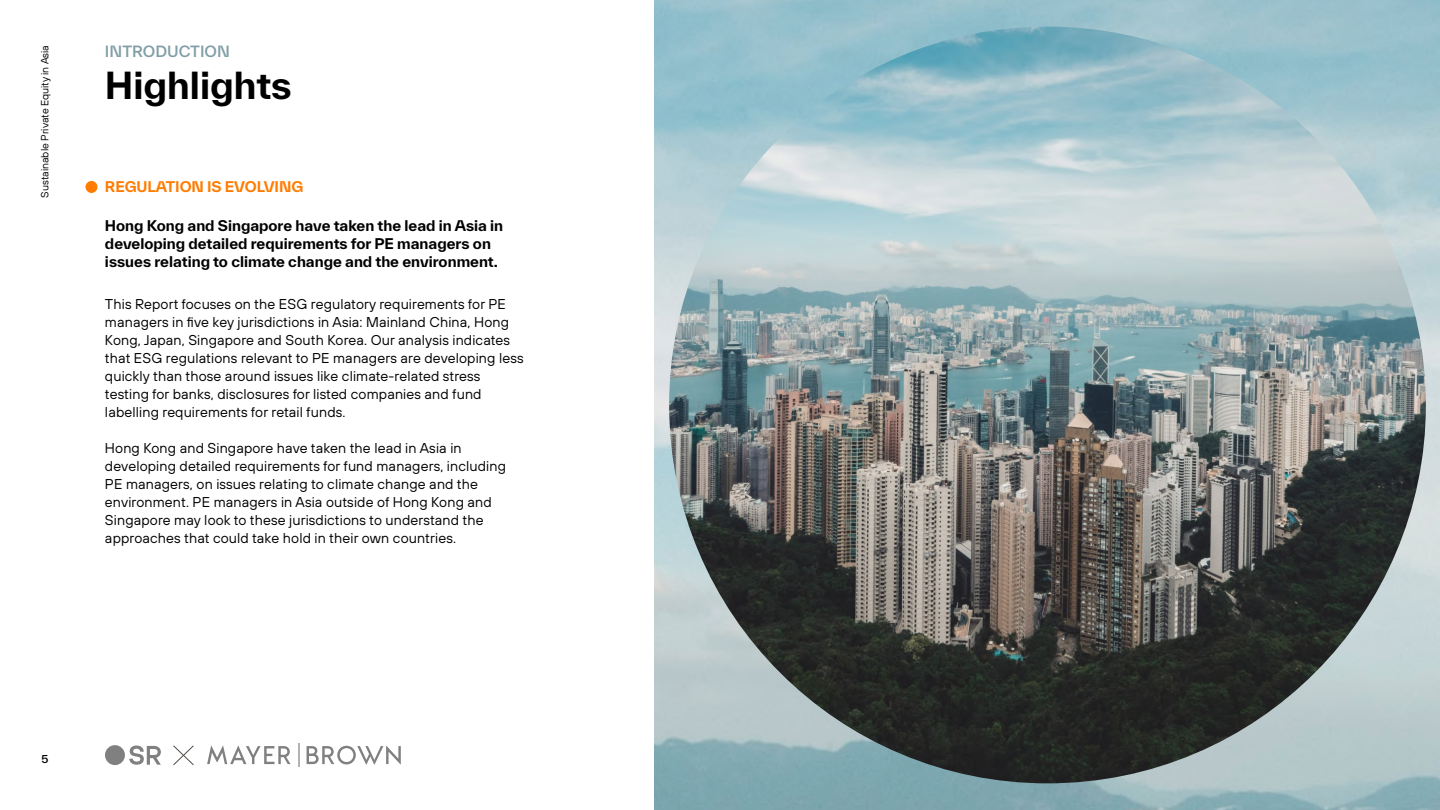
<style>
.page{position:relative;width:1440px;height:810px;background:#fff}
.page>*{position:absolute;margin:0;border:0;box-sizing:border-box;transform-origin:0 0}
.t1{font:700 36px "TWK Everett";color:#000}
.t2{font:500 15px "TWK Everett";color:#809ea6}
.t3{font:14.25px/18px "TT Hoves Pro";letter-spacing:.01em;color:#000}
.t4{font:700 14.25px/18px "TWK Everett";color:#000}
.t5{font:700 14.25px "TWK Everett";letter-spacing:-.005em;color:#ff7c01}
.t6{font:10.5px "TT Hoves Pro";color:#000}
.t7{font:500 10.5px "TWK Everett";color:#000}
</style>
<div class="page">
<img style="left:655px;top:0;width:785px;height:810px">
<img style="left:669px;top:27px;width:757px;height:756px;border-radius:378px">
<svg style="left:207px;top:746px;width:84px;height:18px"></svg>
<svg style="left:307px;top:746px;width:94px;height:19px"></svg>
<svg style="left:298px;top:744px;width:1px;height:23px"></svg>
<svg style="left:173px;top:745px;width:21px;height:21px"></svg>
<div style="left:105px;top:745px;width:20px;height:20px;background:#808080;border-radius:50%"></div>
<svg style="left:129px;top:746px;width:32px;height:19px"></svg>
<div style="left:86px;top:181px;width:12px;height:12px;background:#ff7c01;border-radius:50%"></div>
<p class="t6" style="left:38px;top:198px;width:154px;rotate:-90deg">Sustainable Private Equity in Asia</p>
<p class="t2" style="left:105px;top:41px;width:126px">INTRODUCTION</p>
<h1 class="t1" style="left:105px;top:60px;width:188px">Highlights</h1>
<p class="t5" style="left:105px;top:176px;width:200px">REGULATION IS EVOLVING</p>
<p class="t4" style="left:105px;top:216px;width:400px">Hong Kong and Singapore have taken the lead in Asia in developing detailed requirements for PE managers on issues relating to climate change and the environment.</p>
<p class="t3" style="left:105px;top:295px;width:420px">This Report focuses on the ESG regulatory requirements for PE managers in five key jurisdictions in Asia: Mainland China, Hong Kong, Japan, Singapore and South Korea. Our analysis indicates that ESG regulations relevant to PE managers are developing less quickly than those around issues like climate-related stress testing for banks, disclosures for listed companies and fund labelling requirements for retail funds.</p>
<p class="t3" style="left:105px;top:439px;width:402px">Hong Kong and Singapore have taken the lead in Asia in developing detailed requirements for fund managers, including PE managers, on issues relating to climate change and the environment. PE managers in Asia outside of Hong Kong and Singapore may look to these jurisdictions to understand the approaches that could take hold in their own countries.</p>
<p class="t7" style="left:42px;top:752px;width:8px">5</p>
</div>
